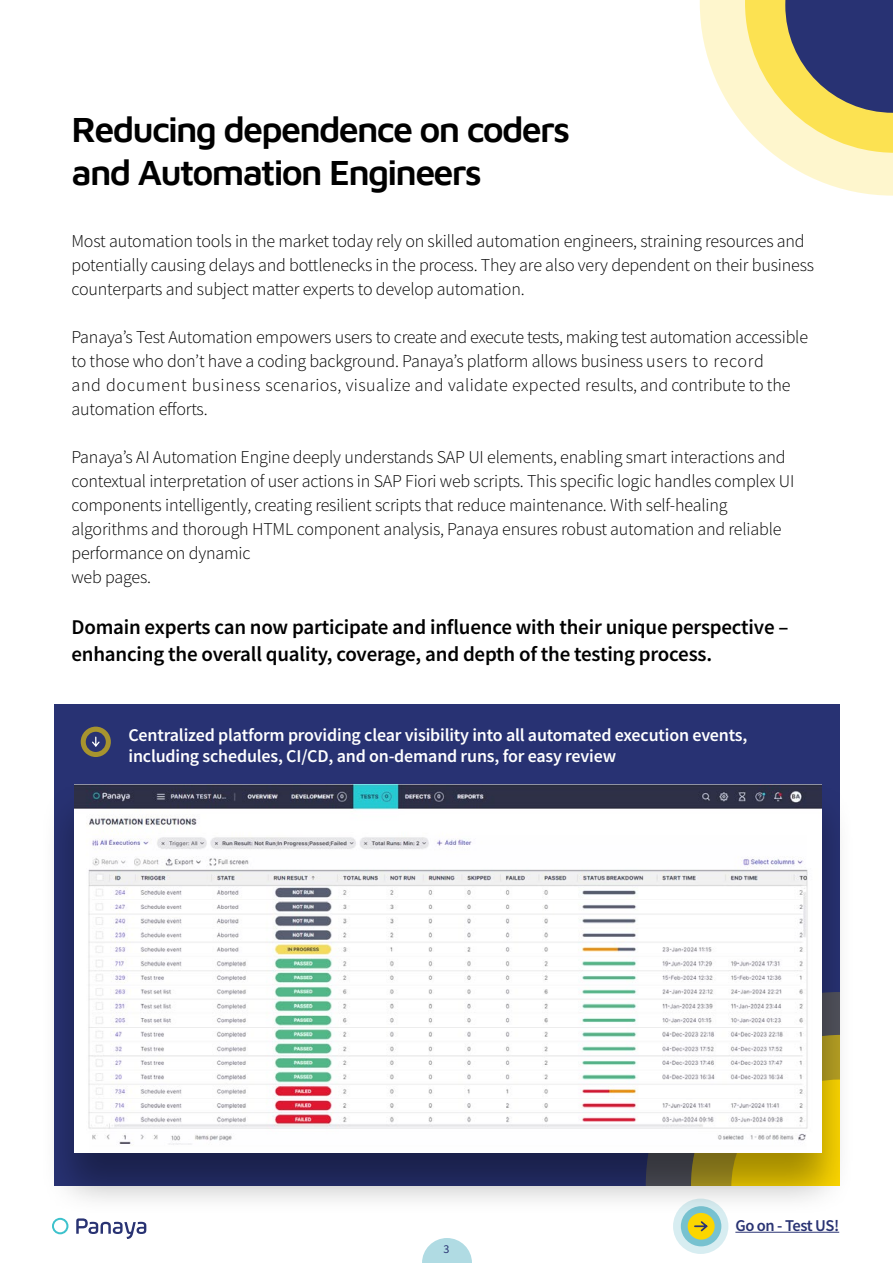
<style>
.page{position:relative;width:893px;height:1263px;background:#fff}
.page>*{position:absolute;margin:0;border:0;box-sizing:border-box;transform-origin:0 0}
.t1{font:600 36px/43.2px "Maven Pro";letter-spacing:-.05em;color:#000}
.t2{font:600 21px/27px "Source Sans Pro";letter-spacing:-.01em;color:#000}
.t3{font:300 18px/24px "Source Sans Pro";letter-spacing:-.01em;color:#000}
.t4{font:600 18px/21.6px "Source Sans Pro";letter-spacing:-.01em;color:#fff}
.t5{font:600 16.5px "Source Sans Pro";letter-spacing:-.03em;color:#293373}
.t6{font:12px "Source Sans Pro";color:#293373}
</style>
<div class="page">
<svg style="left:52px;top:1218px;width:16px;height:16px"></svg>
<svg style="left:76px;top:1218px;width:70px;height:21px"></svg>
<svg style="left:422px;top:1238px;width:50px;height:25px"></svg>
<hr style="left:735px;top:1232px;width:104px;height:1px;background:#293373">
<svg style="left:673px;top:1198px;width:55px;height:56px"></svg>
<svg style="left:681px;top:1206px;width:40px;height:40px"></svg>
<div style="left:688px;top:1213px;width:27px;height:26px;background:#fcd600;border-radius:50%"></div>
<svg style="left:694px;top:1221px;width:14px;height:11px"></svg>
<svg style="left:700px;top:0;width:193px;height:196px"></svg>
<div style="left:54px;top:704px;width:786px;height:481px;background:#283273"></div>
<svg style="left:81px;top:727px;width:30px;height:30px"></svg>
<div style="left:86px;top:732px;width:20px;height:20px;background:#293373;border-radius:50%"></div>
<svg style="left:92px;top:736px;width:8px;height:11px"></svg>
<div style="left:40px;top:781px;width:815px;height:435px;background:#000;opacity:.35"></div>
<img style="left:74px;top:785px;width:747px;height:367px">
<h1 class="t1" style="left:71px;top:105px;width:500px">Reducing dependence on coders and Automation Engineers</h1>
<p class="t3" style="left:71px;top:229px;width:744px">Most automation tools in the market today rely on skilled automation engineers, straining resources and potentially causing delays and bottlenecks in the process. They are also very dependent on their business counterparts and subject matter experts to develop automation.</p>
<p class="t3" style="left:71px;top:325px;width:738px">Panaya’s Test Automation empowers users to create and execute tests, making test automation accessible to those who don’t have a coding background. Panaya’s platform allows business users to record<br>and document business scenarios, visualize and validate expected results, and contribute to the automation efforts.</p>
<p class="t3" style="left:71px;top:445px;width:724px">Panaya’s AI Automation Engine deeply understands SAP UI elements, enabling smart interactions and contextual interpretation of user actions in SAP Fiori web scripts. This specific logic handles complex UI components intelligently, creating resilient scripts that reduce maintenance. With self-healing algorithms and thorough HTML component analysis, Panaya ensures robust automation and reliable performance on dynamic<br>web pages.</p>
<p class="t2" style="left:71px;top:613px;width:718px">Domain experts can now participate and influence with their unique perspective – enhancing the overall quality, coverage, and depth of the testing process.</p>
<p class="t4" style="left:128px;top:724px;width:620px">Centralized platform providing clear visibility into all automated execution events, including schedules, CI/CD, and on-demand runs, for easy review</p>
<p class="t6" style="left:443px;top:1241px;width:7px">3</p>
<p class="t5" style="left:735px;top:1214px;width:105px">Go on - Test US!</p>
</div>
